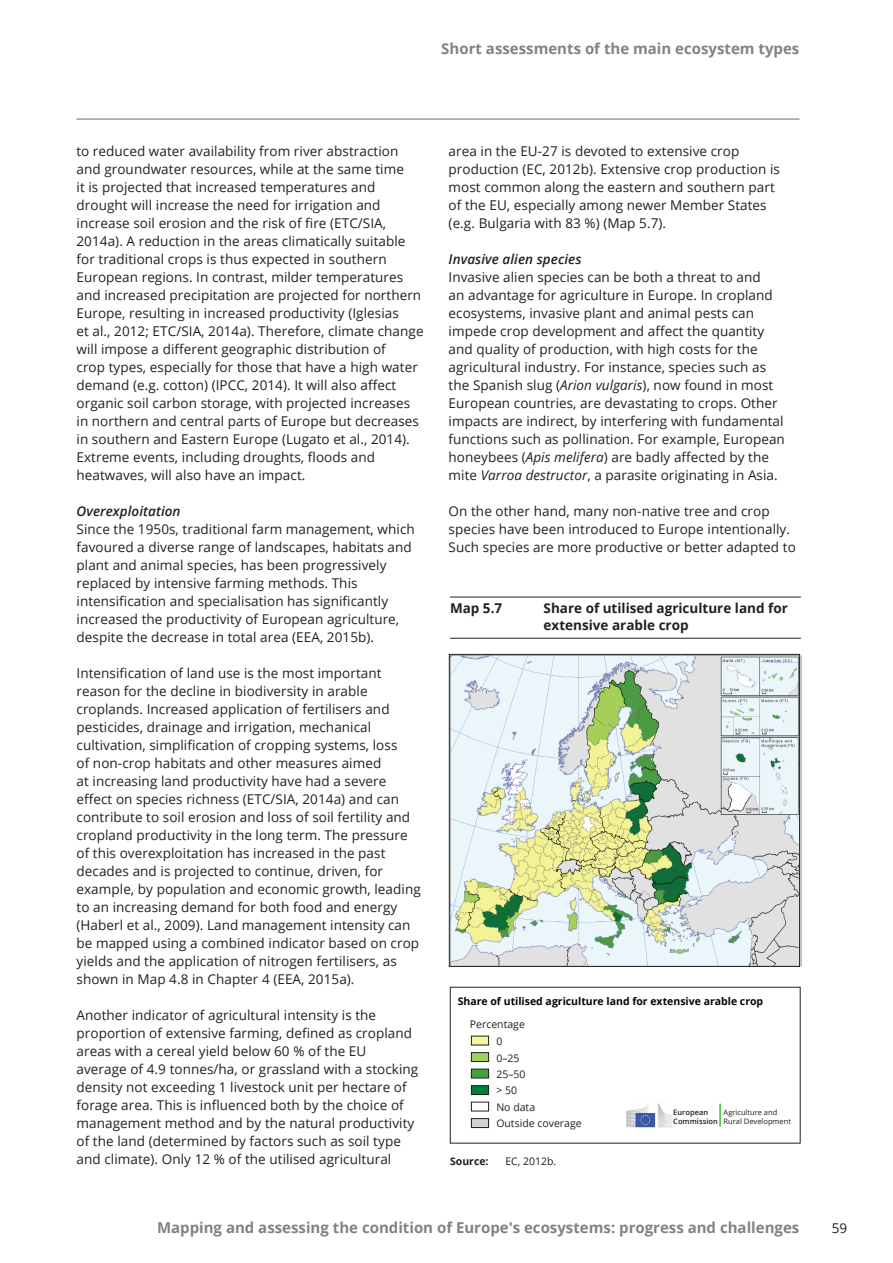
<style>
.page{position:relative;width:893px;height:1263px;background:#fff}
.page>*{position:absolute;margin:0;border:0;box-sizing:border-box;transform-origin:0 0}
.t1{font:700 15px "Open Sans";color:#808285}
.Body_Text{font:13.5px/18px "Open Sans";letter-spacing:.005em;color:#231f20}
.Figure_Title{font:700 13.5px/16.5px "Open Sans";color:#231f20}
.Heading_4{font:italic 600 13.5px "Open Sans";letter-spacing:.005em;color:#231f20}
.Note_Source{font:10.5px/16.4px "Open Sans";color:#231f20}
.t2{font:700 10.5px "Open Sans";color:#040503}
.Note_Source-2{font:700 10.5px "Open Sans";color:#231f20}
.t3{font:7.5px/9px "Open Sans";color:#231f20}
.t4{font:600 7.5px/9px "Open Sans";color:#231f20}
.s1{font-style:italic}
</style>
<div class="page">
<hr style="left:77px;top:119px;width:722px;height:1px;background:#6c6d70">
<hr style="left:450px;top:597px;width:351px;height:1px;background:#231f20">
<hr style="left:450px;top:638px;width:351px;height:1px;background:#231f20">
<img style="left:451px;top:655px;width:350px;height:311px">
<div style="left:471px;top:1036px;width:18px;height:9px;background:#faf59c"></div>
<div style="left:471px;top:1036px;width:18px;height:9px;border:1px solid #231f20"></div>
<div style="left:471px;top:1085px;width:18px;height:9px;background:#007e3d"></div>
<div style="left:471px;top:1085px;width:18px;height:10px;border:1px solid #231f20"></div>
<div style="left:471px;top:1069px;width:18px;height:9px;background:#40a13e"></div>
<div style="left:471px;top:1069px;width:18px;height:9px;border:1px solid #231f20"></div>
<div style="left:471px;top:1052px;width:18px;height:9px;background:#a2cf62"></div>
<div style="left:471px;top:1052px;width:18px;height:10px;border:1px solid #231f20"></div>
<div style="left:471px;top:1102px;width:18px;height:9px;border:1px solid #231f20"></div>
<div style="left:471px;top:1118px;width:18px;height:9px;background:#d1d2d4"></div>
<div style="left:471px;top:1118px;width:18px;height:10px;border:1px solid #231f20"></div>
<div style="left:450px;top:987px;width:350px;height:156px;border:1px solid #231f20"></div>
<div style="left:449px;top:654px;width:351px;height:313px;border:1px solid #231f20"></div>
<hr style="left:719px;top:1104px;width:2px;height:22px;background:#4cb848">
<img style="left:626px;top:1103px;width:45px;height:25px">
<p class="t1" style="left:441px;top:38px;width:360px">Short assessments of the main ecosystem types</p>
<p class="Body_Text" style="left:77px;top:142px;width:349px">to reduced water availability from river abstraction and groundwater resources, while at the same time<br>it is projected that increased temperatures and drought will increase the need for irrigation and increase soil erosion and the risk of fire (ETC/SIA, 2014a). A reduction in the areas climatically suitable for traditional crops is thus expected in southern European regions. In contrast, milder temperatures and increased precipitation are projected for northern Europe, resulting in increased productivity (Iglesias<br>et al., 2012; ETC/SIA, 2014a). Therefore, climate change will impose a different geographic distribution of<br>crop types, especially for those that have a high water demand (e.g. cotton) (IPCC, 2014). It will also affect organic soil carbon storage, with projected increases in northern and central parts of Europe but decreases in southern and Eastern Europe (Lugato et al., 2014).<br>Extreme events, including droughts, floods and heatwaves, will also have an impact.</p>
<p class="Heading_4" style="left:77px;top:502px;width:106px">Overexploitation</p>
<p class="Body_Text" style="left:77px;top:520px;width:340px">Since the 1950s, traditional farm management, which favoured a diverse range of landscapes, habitats and plant and animal species, has been progressively replaced by intensive farming methods. This intensification and specialisation has significantly increased the productivity of European agriculture, despite the decrease in total area (EEA, 2015b).</p>
<p class="Body_Text" style="left:77px;top:664px;width:346px">Intensification of land use is the most important reason for the decline in biodiversity in arable croplands. Increased application of fertilisers and pesticides, drainage and irrigation, mechanical cultivation, simplification of cropping systems, loss<br>of non-crop habitats and other measures aimed<br>at increasing land productivity have had a severe effect on species richness (ETC/SIA, 2014a) and can contribute to soil erosion and loss of soil fertility and cropland productivity in the long term. The pressure of this overexploitation has increased in the past decades and is projected to continue, driven, for example, by population and economic growth, leading to an increasing demand for both food and energy (Haberl et al., 2009). Land management intensity can be mapped using a combined indicator based on crop yields and the application of nitrogen fertilisers, as shown in Map 4.8 in Chapter 4 (EEA, 2015a).</p>
<p class="Body_Text" style="left:77px;top:1006px;width:343px">Another indicator of agricultural intensity is the proportion of extensive farming, defined as cropland areas with a cereal yield below 60 % of the EU average of 4.9 tonnes/ha, or grassland with a stocking density not exceeding 1 livestock unit per hectare of forage area. This is influenced both by the choice of management method and by the natural productivity of the land (determined by factors such as soil type and climate). Only 12 % of the utilised agricultural</p>
<p class="Body_Text" style="left:449px;top:142px;width:333px">area in the EU-27 is devoted to extensive crop production (EC, 2012b). Extensive crop production is most common along the eastern and southern part of the EU, especially among newer Member States (e.g. Bulgaria with 83 %) (Map 5.7).</p>
<p class="Heading_4" style="left:449px;top:250px;width:134px">Invasive alien species</p>
<p class="Body_Text" style="left:449px;top:268px;width:338px">Invasive alien species can be both a threat to and<br>an advantage for agriculture in Europe. In cropland ecosystems, invasive plant and animal pests can impede crop development and affect the quantity and quality of production, with high costs for the agricultural industry. For instance, species such as the Spanish slug (<span class="s1">Arion vulgaris</span>), now found in most European countries, are devastating to crops. Other impacts are indirect, by interfering with fundamental functions such as pollination. For example, European honeybees (<span class="s1">Apis melifera</span>) are badly affected by the mite <span class="s1">Varroa destructor</span>, a parasite originating in Asia.</p>
<p class="Body_Text" style="left:449px;top:502px;width:349px">On the other hand, many non-native tree and crop species have been introduced to Europe intentionally.<br>Such species are more productive or better adapted to</p>
<p class="Figure_Title" style="left:450px;top:600px;width:54px">Map 5.7</p>
<p class="Figure_Title" style="left:544px;top:600px;width:246px">Share of utilised agriculture land for extensive arable crop</p>
<p class="t2" style="left:458px;top:993px;width:307px">Share of utilised agriculture land for extensive arable crop</p>
<p class="Note_Source" style="left:496px;top:1032px;width:8px">0</p>
<p class="Note_Source" style="left:470px;top:1016px;width:57px">Percentage</p>
<p class="Note_Source" style="left:496px;top:1049px;width:87px">0–25<br>25–50<br>&gt; 50<br>No data<br>Outside coverage</p>
<p class="t4" style="left:673px;top:1107px;width:46px">European<br>Commission</p>
<p class="t3" style="left:724px;top:1107px;width:69px">Agriculture and<br>Rural Development</p>
<p class="Note_Source-2" style="left:450px;top:1154px;width:40px">Source:</p>
<p class="Note_Source" style="left:505px;top:1153px;width:53px">EC, 2012b.</p>
<p class="t1" style="left:157px;top:1217px;width:644px">Mapping and assessing the condition of Europe's ecosystems: progress and challenges</p>
<p class="Body_Text" style="left:832px;top:1218px;width:17px">59</p>
</div>
